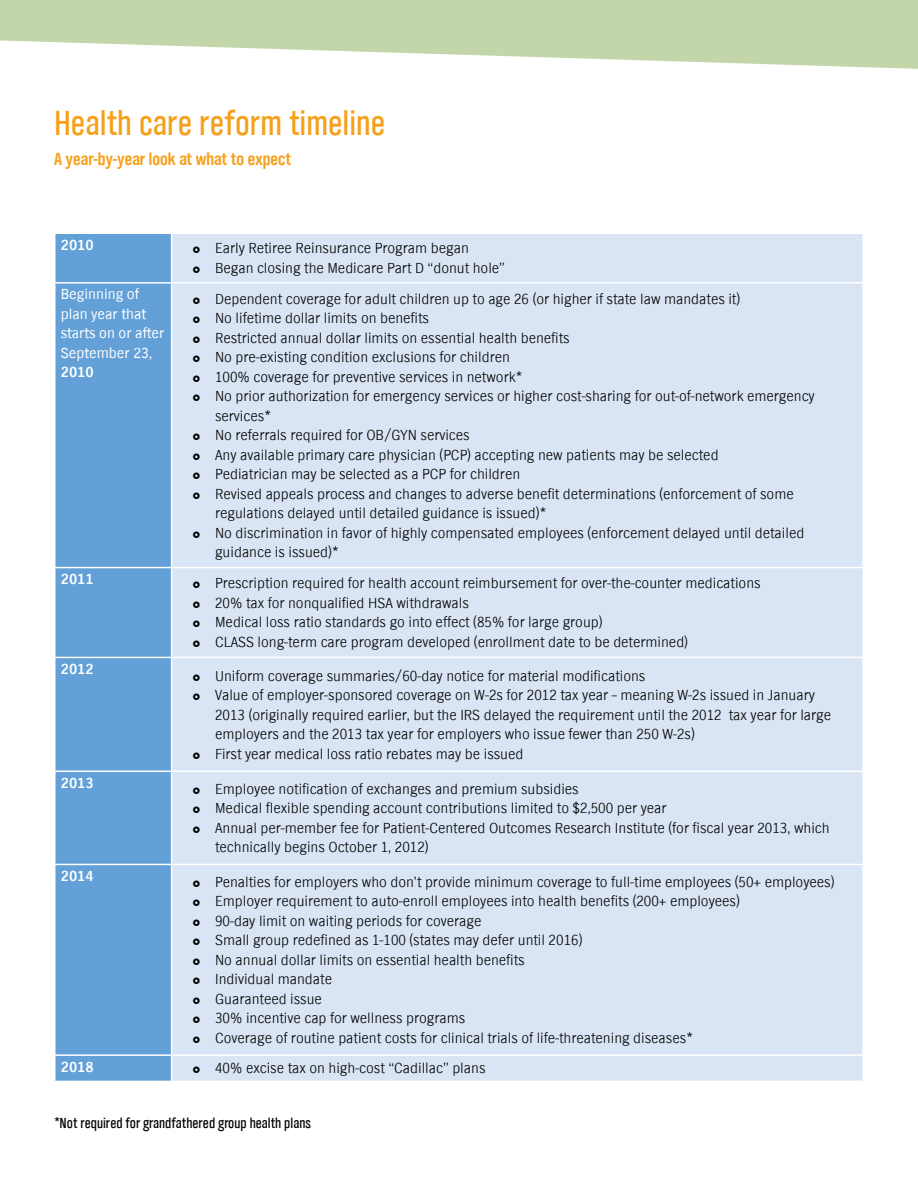
<style>
.page{position:relative;width:918px;height:1188px;background:#fff}
.page>*{position:absolute;margin:0;border:0;box-sizing:border-box;transform-origin:0 0}
.t1{font:36px "TV Nord Cond EF";color:#f6a01a}
.t2{font:700 18px "TV Nord Cond EF";color:#f6a01a}
.t3{font:300 15px/19.5px "TV Nord EF";color:#000}
.t4{font:15px/19.5px "TV Nord EF";color:#fff}
.t5{font:15px "TV Nord Cond EF";color:#000}
.t6{font:700 15px "TV Nord EF";color:#fff}
</style>
<div class="page">
<svg style="left:0;top:0;width:918px;height:69px;fill:#c3d6aa"></svg>
<div style="left:56px;top:234px;width:115px;height:847px;background:#62a0d7"></div>
<div style="left:172px;top:234px;width:690px;height:847px;background:#d9e5f4"></div>
<hr style="left:54px;top:282px;width:118px;height:2px;background:#fff">
<hr style="left:172px;top:282px;width:692px;height:2px;background:#fff">
<hr style="left:54px;top:567px;width:118px;height:1px;background:#fff">
<hr style="left:172px;top:567px;width:692px;height:1px;background:#fff">
<hr style="left:54px;top:657px;width:118px;height:1px;background:#fff">
<hr style="left:172px;top:657px;width:692px;height:1px;background:#fff">
<hr style="left:54px;top:771px;width:118px;height:1px;background:#fff">
<hr style="left:172px;top:771px;width:692px;height:1px;background:#fff">
<hr style="left:54px;top:864px;width:118px;height:1px;background:#fff">
<hr style="left:172px;top:864px;width:692px;height:1px;background:#fff">
<hr style="left:54px;top:1054px;width:118px;height:2px;background:#fff">
<hr style="left:172px;top:1054px;width:692px;height:2px;background:#fff">
<svg style="left:193px;top:247px;width:7px;height:6px"></svg>
<svg style="left:193px;top:266px;width:7px;height:7px"></svg>
<svg style="left:193px;top:297px;width:7px;height:7px"></svg>
<svg style="left:193px;top:317px;width:7px;height:6px"></svg>
<svg style="left:193px;top:336px;width:7px;height:7px"></svg>
<svg style="left:193px;top:356px;width:7px;height:6px"></svg>
<svg style="left:193px;top:375px;width:7px;height:7px"></svg>
<svg style="left:193px;top:395px;width:7px;height:6px"></svg>
<svg style="left:193px;top:434px;width:7px;height:6px"></svg>
<svg style="left:193px;top:453px;width:7px;height:7px"></svg>
<svg style="left:193px;top:473px;width:7px;height:6px"></svg>
<svg style="left:193px;top:492px;width:7px;height:7px"></svg>
<svg style="left:193px;top:531px;width:7px;height:7px"></svg>
<svg style="left:193px;top:582px;width:7px;height:6px"></svg>
<svg style="left:193px;top:601px;width:7px;height:7px"></svg>
<svg style="left:193px;top:621px;width:7px;height:6px"></svg>
<svg style="left:193px;top:640px;width:7px;height:7px"></svg>
<svg style="left:193px;top:674px;width:7px;height:7px"></svg>
<svg style="left:193px;top:693px;width:7px;height:7px"></svg>
<svg style="left:193px;top:752px;width:7px;height:7px"></svg>
<svg style="left:193px;top:787px;width:7px;height:7px"></svg>
<svg style="left:193px;top:807px;width:7px;height:6px"></svg>
<svg style="left:193px;top:826px;width:7px;height:7px"></svg>
<svg style="left:193px;top:880px;width:7px;height:7px"></svg>
<svg style="left:193px;top:900px;width:7px;height:6px"></svg>
<svg style="left:193px;top:919px;width:7px;height:7px"></svg>
<svg style="left:193px;top:939px;width:7px;height:6px"></svg>
<svg style="left:193px;top:958px;width:7px;height:7px"></svg>
<svg style="left:193px;top:978px;width:7px;height:6px"></svg>
<svg style="left:193px;top:997px;width:7px;height:7px"></svg>
<svg style="left:193px;top:1017px;width:7px;height:6px"></svg>
<svg style="left:193px;top:1036px;width:7px;height:7px"></svg>
<svg style="left:193px;top:1067px;width:7px;height:6px"></svg>
<h1 class="t1" style="left:54px;top:104px;width:333px">Health care reform timeline</h1>
<p class="t2" style="left:54px;top:149px;width:239px">A year-by-year look at what to expect</p>
<p class="t6" style="left:61px;top:236px;width:35px">2010</p>
<p class="t3" style="left:215px;top:239px;width:291px">Early Retiree Reinsurance Program began<br>Began closing the Medicare Part D “donut hole”</p>
<p class="t4" style="left:61px;top:284px;width:105px">Beginning of plan year that starts on or after<br>September 23,</p>
<p class="t6" style="left:61px;top:364px;width:35px">2010</p>
<p class="t3" style="left:215px;top:289px;width:601px">Dependent coverage for adult children up to age 26 (or higher if state law mandates it)<br>No lifetime dollar limits on benefits<br>Restricted annual dollar limits on essential health benefits<br>No pre-existing condition exclusions for children<br>100% coverage for preventive services in network*<br>No prior authorization for emergency services or higher cost-sharing for out-of-network emergency services*<br>No referrals required for OB/GYN services<br>Any available primary care physician (PCP) accepting new patients may be selected<br>Pediatrician may be selected as a PCP for children<br>Revised appeals process and changes to adverse benefit determinations (enforcement of some regulations delayed until detailed guidance is issued)*<br>No discrimination in favor of highly compensated employees (enforcement delayed until detailed guidance is issued)*</p>
<p class="t6" style="left:61px;top:571px;width:35px">2011</p>
<p class="t3" style="left:215px;top:574px;width:547px">Prescription required for health account reimbursement for over-the-counter medications 20% tax for nonqualified HSA withdrawals<br>Medical loss ratio standards go into effect (85% for large group)<br>CLASS long-term care program developed (enrollment date to be determined)</p>
<p class="t6" style="left:61px;top:661px;width:35px">2012</p>
<p class="t3" style="left:215px;top:666px;width:618px">Uniform coverage summaries/60-day notice for material modifications<br>Value of employer-sponsored coverage on W-2s for 2012 tax year – meaning W-2s issued in January 2013 (originally required earlier, but the IRS delayed the requirement until the 2012 tax year for large employers and the 2013 tax year for employers who issue fewer than 250 W-2s)<br>First year medical loss ratio rebates may be issued</p>
<p class="t6" style="left:61px;top:774px;width:35px">2013</p>
<p class="t3" style="left:215px;top:779px;width:616px">Employee notification of exchanges and premium subsidies<br>Medical flexible spending account contributions limited to $2,500 per year<br>Annual per-member fee for Patient-Centered Outcomes Research Institute (for fiscal year 2013, which technically begins October 1, 2012)</p>
<p class="t6" style="left:61px;top:868px;width:35px">2014</p>
<p class="t3" style="left:215px;top:872px;width:621px">Penalties for employers who don’t provide minimum coverage to full-time employees (50+ employees)<br>Employer requirement to auto-enroll employees into health benefits (200+ employees)<br>90-day limit on waiting periods for coverage<br>Small group redefined as 1-100 (states may defer until 2016)<br>No annual dollar limits on essential health benefits<br>Individual mandate<br>Guaranteed issue<br>30% incentive cap for wellness programs<br>Coverage of routine patient costs for clinical trials of life-threatening diseases*</p>
<p class="t6" style="left:61px;top:1058px;width:35px">2018</p>
<p class="t3" style="left:215px;top:1059px;width:272px">40% excise tax on high-cost “Cadillac” plans</p>
<p class="t5" style="left:54px;top:1115px;width:258px">*Not required for grandfathered group health plans</p>
</div>
